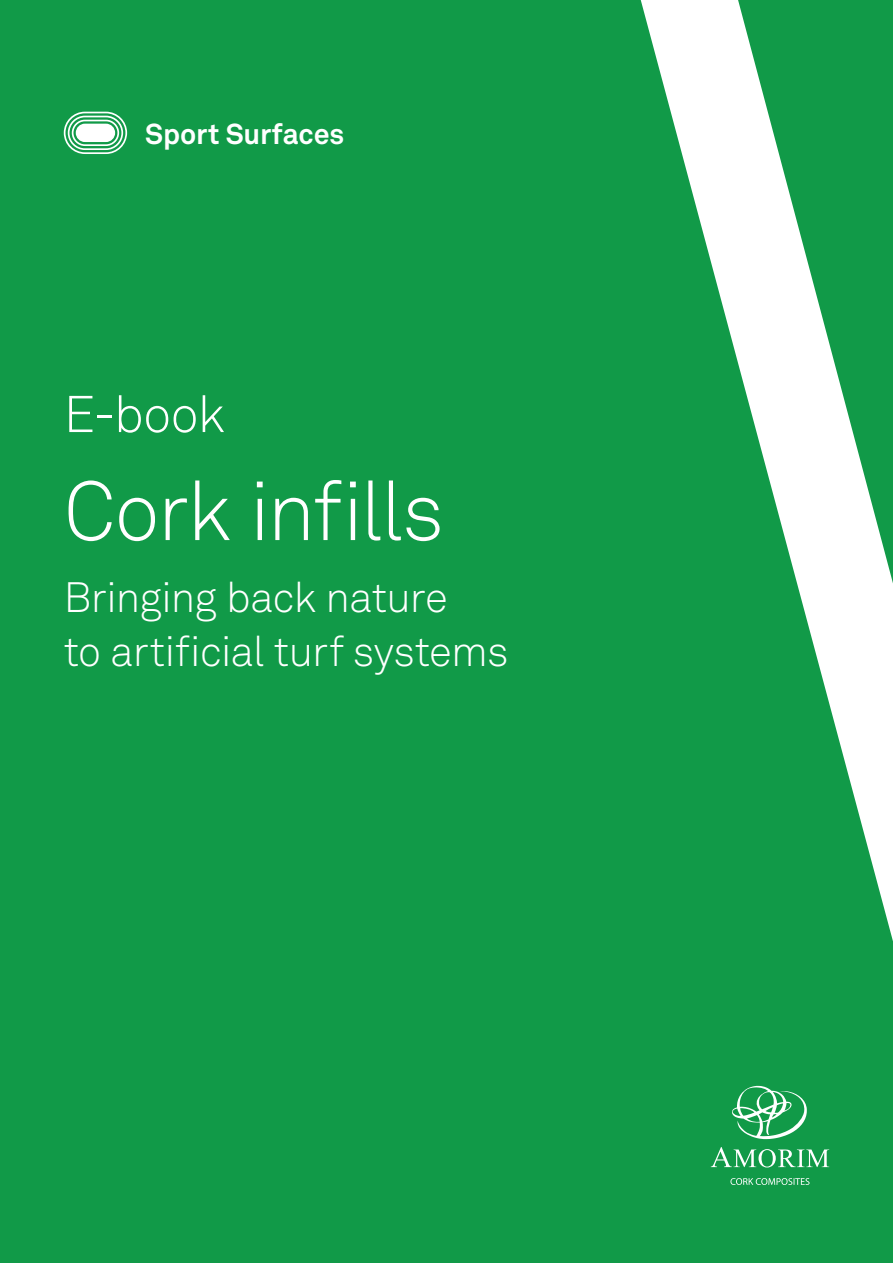
<style>
.page{position:relative;width:893px;height:1263px;background:#119a48}
.page>*{position:absolute;margin:0;border:0;box-sizing:border-box;transform-origin:0 0}
.C_Título_51pt{font:82.5px "Akkurat Light Pro";letter-spacing:-.025em;color:#fff}
.t1{font:51px "Akkurat Light Pro";color:#fff}
.C_Título_51pt-2{font:42px "Akkurat Light Pro";letter-spacing:-.02em;color:#fff}
.M_Título_19pt{font:700 28.5px "Akkurat Pro";letter-spacing:-.005em;color:#fff}
</style>
<div class="page">
<svg style="left:640px;top:0;width:253px;height:1184px"></svg>
<svg style="left:730px;top:1178px;width:79px;height:7px"></svg>
<svg style="left:732px;top:1086px;width:75px;height:53px"></svg>
<svg style="left:711px;top:1147px;width:118px;height:20px"></svg>
<svg style="left:63px;top:111px;width:65px;height:43px"></svg>
<div style="left:77px;top:124px;width:37px;height:17px;background:#fff;border-radius:8px"></div>
<div style="left:76px;top:124px;width:39px;height:18px;border:2px solid #fff;border-radius:8px"></div>
<p class="M_Título_19pt" style="left:145px;top:116px;width:201px">Sport Surfaces</p>
<p class="t1" style="left:64px;top:384px;width:163px">E-book</p>
<p class="C_Título_51pt" style="left:64px;top:462px;width:382px">Cork infills</p>
<p class="C_Título_51pt-2" style="left:64px;top:572px;width:385px">Bringing back nature</p>
<p class="C_Título_51pt-2" style="left:64px;top:626px;width:446px">to artificial turf systems</p>
</div>
